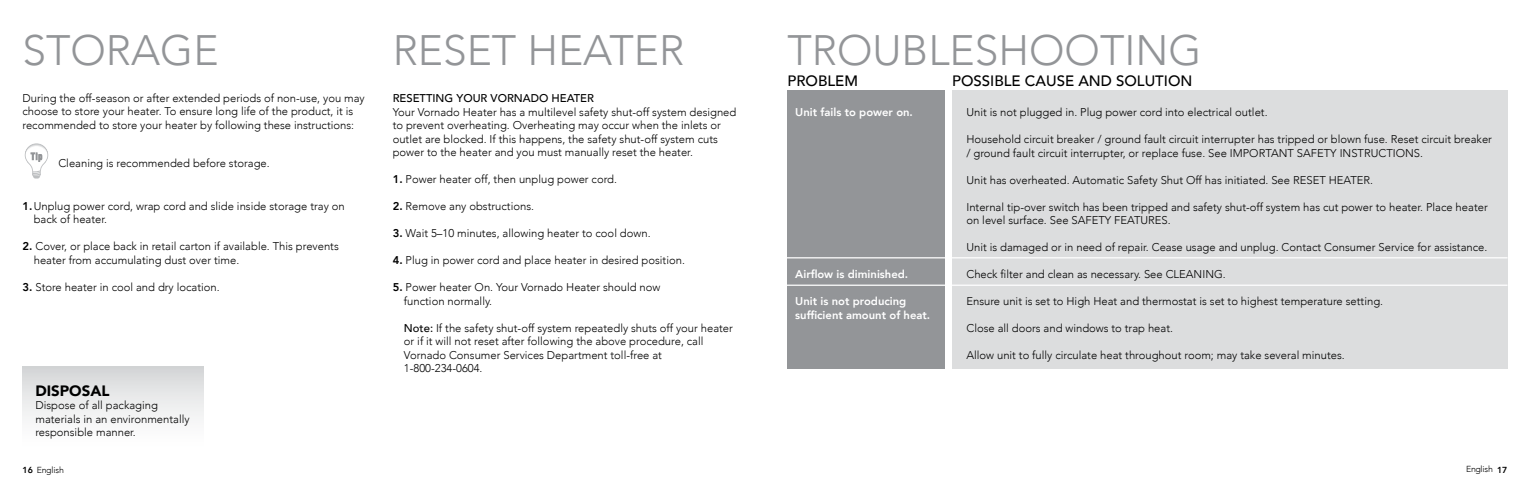
<style>
.page{position:relative;width:1530px;height:495px;background:#fff}
.page>*{position:absolute;margin:0;border:0;box-sizing:border-box;transform-origin:0 0}
.t1{font:300 42.5px "Avenir";color:#939598}
.t2{font:500 15px "Avenir";color:#000}
.t3{font:900 15px "Avenir";color:#000}
.t4{font:300 11.25px/13.5px "Avenir";color:#000}
.t5{font:800 11.25px/13.5px "Avenir";color:#fff}
.t6{font:500 11.25px "Avenir";color:#000}
.t7{font:300 8.75px "Avenir";letter-spacing:-.02em;color:#000}
.s1{font-weight:800}
.s2{font-weight:500}
</style>
<div class="page">
<svg style="left:25px;top:143px;width:23px;height:35px"></svg>
<div style="left:22px;top:367px;width:181px;height:85px;background:linear-gradient(to bottom,#d7d9da,#fff)"></div>
<div style="left:952px;top:90px;width:556px;height:279px;background:#dcddde"></div>
<div style="left:788px;top:90px;width:157px;height:279px;background:#939598"></div>
<hr style="left:782px;top:257px;width:726px;height:1px;background:#fff">
<hr style="left:782px;top:285px;width:726px;height:1px;background:#fff">
<h1 class="t1" style="left:22px;top:26px;width:198px">STORAGE</h1>
<h1 class="t1" style="left:393px;top:26px;width:293px">RESET HEATER</h1>
<p class="t4" style="left:22px;top:91px;width:344px">During the off-season or after extended periods of non-use, you may choose to store your heater. To ensure long life of the product, it is recommended to store your heater by following these instructions:</p>
<p class="t4" style="left:58px;top:157px;width:213px">Cleaning is recommended before storage.</p>
<p class="t4" style="left:34px;top:199px;width:312px;text-indent:-11px"><span class="s1">1.</span>Unplug power cord, wrap cord and slide inside storage tray on back of heater.</p>
<p class="t4" style="left:34px;top:239px;width:307px;text-indent:-11px"><span class="s1">2.</span> Cover, or place back in retail carton if available. This prevents heater from accumulating dust over time.</p>
<p class="t4" style="left:22px;top:280px;width:199px"><span class="s1">3.</span> Store heater in cool and dry location.</p>
<h2 class="t3" style="left:35px;top:378px;width:76px">DISPOSAL</h2>
<p class="t4" style="left:35px;top:398px;width:156px">Dispose of all packaging materials in an environmentally responsible manner.</p>
<p class="t6" style="left:393px;top:89px;width:203px">RESETTING YOUR VORNADO HEATER</p>
<p class="t4" style="left:393px;top:105px;width:345px">Your Vornado Heater has a multilevel safety shut-off system designed to prevent overheating. Overheating may occur when the inlets or outlet are blocked. If this happens, the safety shut-off system cuts power to the heater and you must manually reset the heater.</p>
<p class="t4" style="left:393px;top:173px;width:226px"><span class="s1">1.</span> Power heater off, then unplug power cord.</p>
<p class="t4" style="left:393px;top:200px;width:143px"><span class="s1">2.</span> Remove any obstructions.</p>
<p class="t4" style="left:393px;top:227px;width:259px"><span class="s1">3.</span> Wait 5–10 minutes, allowing heater to cool down.</p>
<p class="t4" style="left:393px;top:254px;width:294px"><span class="s1">4.</span> Plug in power cord and place heater in desired position.</p>
<p class="t4" style="left:404px;top:281px;width:258px;text-indent:-11px"><span class="s1">5.</span> Power heater On. Your Vornado Heater should now function normally.</p>
<p class="t4" style="left:404px;top:321px;width:330px"><span class="s2">Note:</span> If the safety shut-off system repeatedly shuts off your heater or if it will not reset after following the above procedure, call Vornado Consumer Services Department toll-free at 1-800-234-0604.</p>
<h1 class="t1" style="left:788px;top:26px;width:416px">TROUBLESHOOTING</h1>
<h2 class="t2" style="left:788px;top:67px;width:72px">PROBLEM</h2>
<h2 class="t2" style="left:952px;top:67px;width:242px">POSSIBLE CAUSE AND SOLUTION</h2>
<p class="t4" style="left:966px;top:106px;width:303px">Unit is not plugged in. Plug power cord into electrical outlet.</p>
<p class="t4" style="left:966px;top:133px;width:527px">Household circuit breaker / ground fault circuit interrupter has tripped or blown fuse. Reset circuit breaker / ground fault circuit interrupter, or replace fuse. See IMPORTANT SAFETY INSTRUCTIONS.</p>
<p class="t4" style="left:966px;top:173px;width:408px">Unit has overheated. Automatic Safety Shut Off has initiated. See RESET HEATER.</p>
<p class="t4" style="left:966px;top:200px;width:523px">Internal tip-over switch has been tripped and safety shut-off system has cut power to heater. Place heater on level surface. See SAFETY FEATURES.</p>
<p class="t4" style="left:966px;top:241px;width:522px">Unit is damaged or in need of repair. Cease usage and unplug. Contact Consumer Service for assistance.</p>
<p class="t4" style="left:966px;top:268px;width:261px">Check filter and clean as necessary. See CLEANING.</p>
<p class="t4" style="left:966px;top:295px;width:418px">Ensure unit is set to High Heat and thermostat is set to highest temperature setting.</p>
<p class="t4" style="left:966px;top:322px;width:208px">Close all doors and windows to trap heat.</p>
<p class="t4" style="left:966px;top:349px;width:380px">Allow unit to fully circulate heat throughout room; may take several minutes.</p>
<p class="t5" style="left:795px;top:106px;width:119px">Unit fails to power on.</p>
<p class="t5" style="left:795px;top:268px;width:114px">Airflow is diminished.</p>
<p class="t5" style="left:795px;top:295px;width:136px">Unit is not producing sufficient amount of heat.</p>
<p class="t7" style="left:22px;top:464px;width:43px"><span class="s1">16</span> English</p>
<p class="t7" style="left:1466px;top:464px;width:43px">English <span class="s1">17</span></p>
</div>
